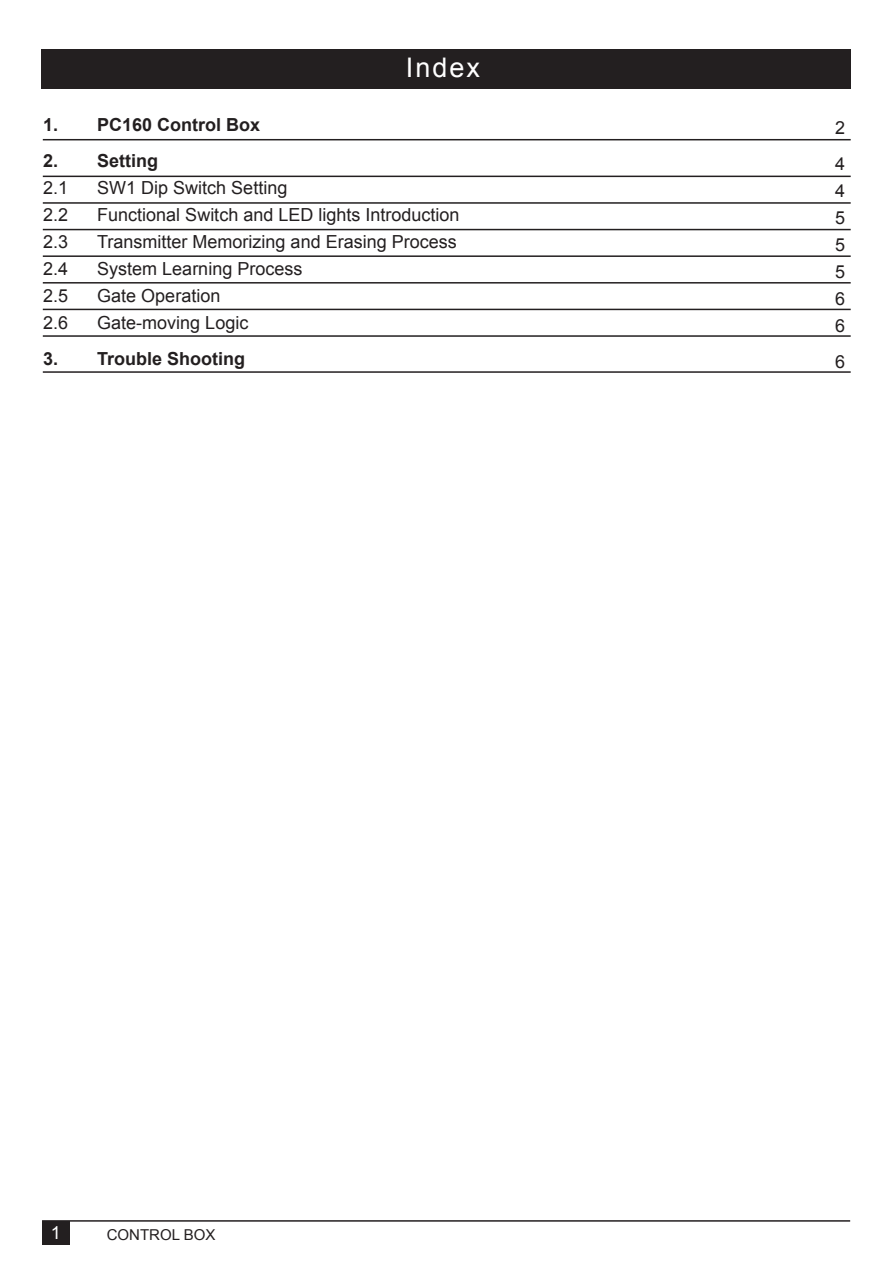
<style>
.page{position:relative;width:893px;height:1263px;background:#fff}
.page>*{position:absolute;margin:0;border:0;box-sizing:border-box;transform-origin:0 0}
.t1{font:27px "Arial";letter-spacing:.075em;color:#fff}
.t2{font:18px/27px "Arial";color:#231f20}
.t3{font:700 18px "Arial";color:#231f20}
.t4{font:18px "Arial";color:#fff}
.t5{font:15px "Arial";color:#231f20}
</style>
<div class="page">
<div style="left:42px;top:1221px;width:28px;height:24px;background:#231f20"></div>
<hr style="left:42px;top:1220px;width:808px;height:2px;background:#231f20">
<div style="left:41px;top:49px;width:809px;height:40px;background:#231f20"></div>
<hr style="left:43px;top:202px;width:808px;height:2px;background:#231f20">
<hr style="left:43px;top:176px;width:808px;height:1px;background:#231f20">
<hr style="left:43px;top:139px;width:808px;height:1px;background:#231f20">
<hr style="left:43px;top:255px;width:808px;height:2px;background:#231f20">
<hr style="left:43px;top:229px;width:808px;height:1px;background:#231f20">
<hr style="left:43px;top:282px;width:808px;height:2px;background:#231f20">
<hr style="left:43px;top:309px;width:808px;height:1px;background:#231f20">
<hr style="left:43px;top:335px;width:808px;height:2px;background:#231f20">
<hr style="left:43px;top:371px;width:808px;height:2px;background:#231f20">
<h1 class="t1" style="left:406px;top:50px;width:76px">Index</h1>
<p class="t3" style="left:43px;top:113px;width:219px">1. PC160 Control Box</p>
<p class="t3" style="left:43px;top:149px;width:117px">2. Setting</p>
<p class="t2" style="left:43px;top:175px;width:27px">2.1</p>
<p class="t2" style="left:97px;top:175px;width:192px">SW1 Dip Switch Setting</p>
<p class="t2" style="left:43px;top:202px;width:27px">2.2</p>
<p class="t2" style="left:97px;top:202px;width:364px">Functional Switch and LED lights Introduction</p>
<p class="t2" style="left:43px;top:229px;width:27px">2.3</p>
<p class="t2" style="left:97px;top:229px;width:361px">Transmitter Memorizing and Erasing Process</p>
<p class="t2" style="left:43px;top:256px;width:27px">2.4</p>
<p class="t2" style="left:97px;top:256px;width:207px">System Learning Process</p>
<p class="t2" style="left:43px;top:283px;width:27px">2.5</p>
<p class="t2" style="left:97px;top:283px;width:125px">Gate Operation</p>
<p class="t2" style="left:43px;top:310px;width:27px">2.6</p>
<p class="t2" style="left:97px;top:310px;width:153px">Gate-moving Logic</p>
<p class="t3" style="left:43px;top:347px;width:204px">3. Trouble Shooting</p>
<p class="t4" style="left:51px;top:1221px;width:12px">1</p>
<p class="t5" style="left:107px;top:1225px;width:110px">CONTROL BOX</p>
<p class="t2" style="left:835px;top:110px;width:12px;line-height:36px">2<br>4</p>
<p class="t2" style="left:835px;top:178px;width:12px;text-align:justify">4<br>5<br>5<br>5<br>6<br>6</p>
<p class="t2" style="left:835px;top:349px;width:12px">6</p>
</div>
